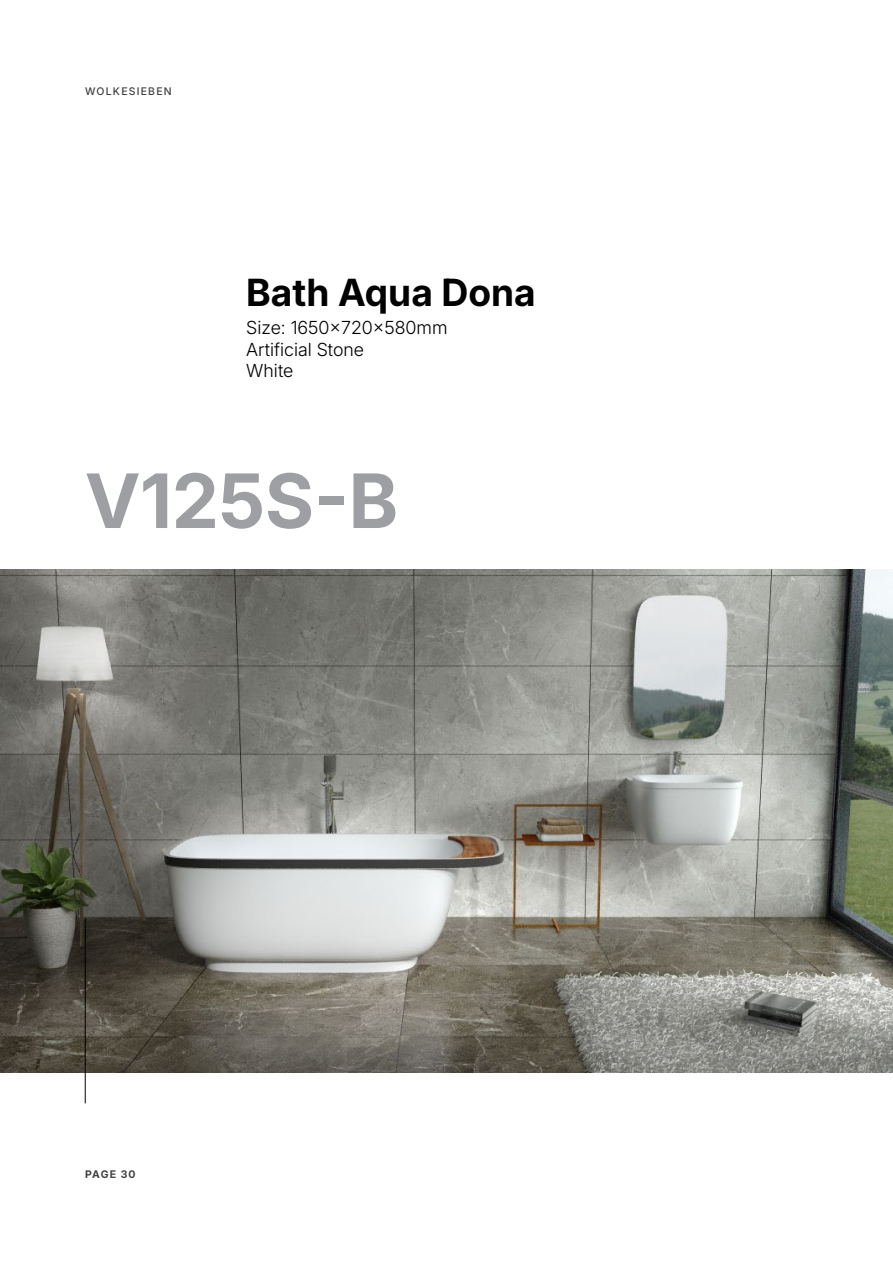
<style>
.page{position:relative;width:893px;height:1263px;background:#fff}
.page>*{position:absolute;margin:0;border:0;box-sizing:border-box;transform-origin:0 0}
.t1{font:700 75px "Inter 18 pt";color:#9d9fa2}
.t2{font:700 37.5px "Inter 18 pt";color:#000}
.t3{font:300 18px/21.6px "Inter 18 pt";color:#000}
.t4{font:500 10.5px "Inter 18 pt";letter-spacing:.115em;color:#414042}
.t5{font:700 10.5px "Inter 18 pt";letter-spacing:.085em;color:#414042}
</style>
<div class="page">
<img style="left:0;top:570px;width:893px;height:502px">
<hr style="left:85px;top:918px;width:1px;height:185px;background:#000">
<p class="t4" style="left:85px;top:84px;width:88px">WOLKESIEBEN</p>
<h2 class="t2" style="left:246px;top:265px;width:291px">Bath Aqua Dona</h2>
<p class="t3" style="left:246px;top:316px;width:203px">Size: 1650x720x580mm<br>Artificial Stone<br>White</p>
<h1 class="t1" style="left:85px;top:444px;width:315px">V125S-B</h1>
<p class="t5" style="left:85px;top:1166px;width:52px">PAGE 30</p>
</div>
